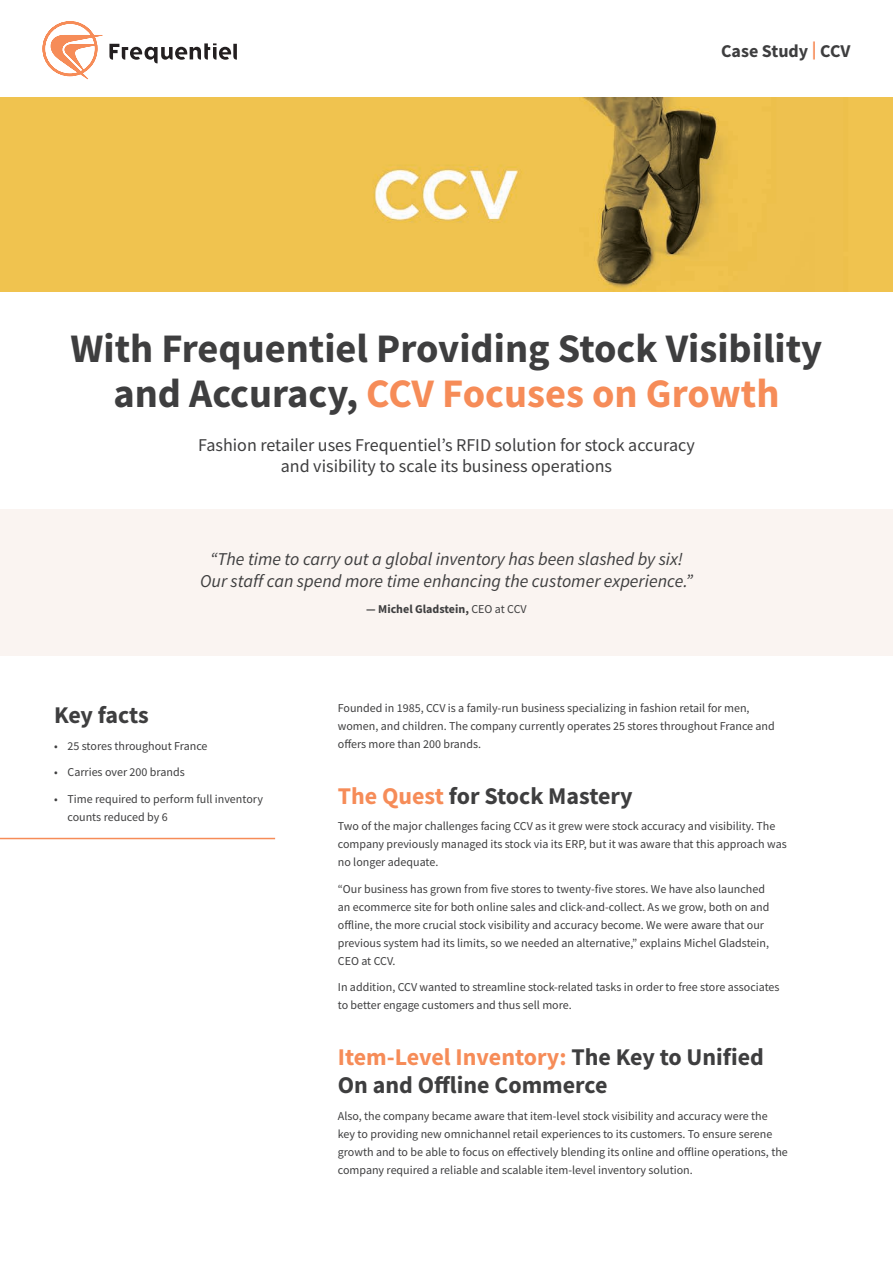
<style>
.page{position:relative;width:893px;height:1263px;background:#fff}
.page>*{position:absolute;margin:0;border:0;box-sizing:border-box;transform-origin:0 0}
.t1{font:700 40.5px/45px "Source Sans Pro";color:#3e3e3f;text-align:center}
.t2{font:700 24px/28.8px "Source Sans Pro";color:#3e3e3f}
.t3{font:italic 18px/21.6px "Source Sans Pro";color:#3e3e3f;text-align:center}
.t4{font:18px/21.6px "Source Sans Pro";color:#3e3e3f;text-align:center}
.t5{font:700 18px "Source Sans Pro";color:#3e3e3f}
.t6{font:12px/18px "Source Sans Pro";color:#3e3e3f}
.t7{font:700 12px "Source Sans Pro";color:#3e3e3f}
.s1{color:#f68c58}
.s2{font-weight:400}
</style>
<div class="page">
<div style="left:0;top:509px;width:893px;height:147px;background:#faf4f1"></div>
<img style="left:0;top:98px;width:893px;height:193px">
<svg style="left:109px;top:43px;width:128px;height:20px"></svg>
<svg style="left:43px;top:21px;width:59px;height:58px"></svg>
<hr style="left:0;top:838px;width:275px;height:1px;background:#f68c58">
<h3 class="t5" style="left:721px;top:39px;width:131px">Case Study <span class="s1">|</span> CCV</h3>
<h1 class="t1" style="left:71px;top:326px;width:753px">With Frequentiel Providing Stock Visibility and Accuracy, <span class="s1">CCV Focuses on Growth</span></h1>
<h3 class="t4" style="left:198px;top:434px;width:498px">Fashion retailer uses Frequentiel’s RFID solution for stock accuracy and visibility to scale its business operations</h3>
<h3 class="t3" style="left:200px;top:548px;width:494px">“The time to carry out a global inventory has been slashed by six!<br>Our staff can spend more time enhancing the customer experience.”</h3>
<p class="t7" style="left:366px;top:601px;width:162px">— Michel Gladstein, <span class="s2">CEO at CCV</span></p>
<h2 class="t2" style="left:54px;top:700px;width:96px">Key facts</h2>
<p class="t6" style="left:54px;top:737px;width:155px">• 25 stores throughout France</p>
<p class="t6" style="left:54px;top:763px;width:132px">• Carries over 200 brands</p>
<p class="t6" style="left:68px;top:790px;width:197px;text-indent:-14px">• Time required to perform full inventory counts reduced by 6</p>
<p class="t6" style="left:338px;top:699px;width:438px">Founded in 1985, CCV is a family-run business specializing in fashion retail for men, women, and children. The company currently operates 25 stores throughout France and offers more than 200 brands.</p>
<h2 class="t2" style="left:338px;top:781px;width:296px"><span class="s1">The Quest</span> for Stock Mastery</h2>
<p class="t6" style="left:338px;top:817px;width:450px">Two of the major challenges facing CCV as it grew were stock accuracy and visibility. The company previously managed its stock via its ERP, but it was aware that this approach was no longer adequate.</p>
<p class="t6" style="left:338px;top:880px;width:433px">“Our business has grown from five stores to twenty-five stores. We have also launched an ecommerce site for both online sales and click-and-collect. As we grow, both on and offline, the more crucial stock visibility and accuracy become. We were aware that our previous system had its limits, so we needed an alternative,” explains Michel Gladstein, CEO at CCV.</p>
<p class="t6" style="left:338px;top:978px;width:443px">In addition, CCV wanted to streamline stock-related tasks in order to free store associates to better engage customers and thus sell more.</p>
<h2 class="t2" style="left:338px;top:1042px;width:427px"><span class="s1">Item-Level Inventory:</span> The Key to Unified<br>On and Offline Commerce</h2>
<p class="t6" style="left:338px;top:1107px;width:451px">Also, the company became aware that item-level stock visibility and accuracy were the key to providing new omnichannel retail experiences to its customers. To ensure serene growth and to be able to focus on effectively blending its online and offline operations, the company required a reliable and scalable item-level inventory solution.</p>
</div>
